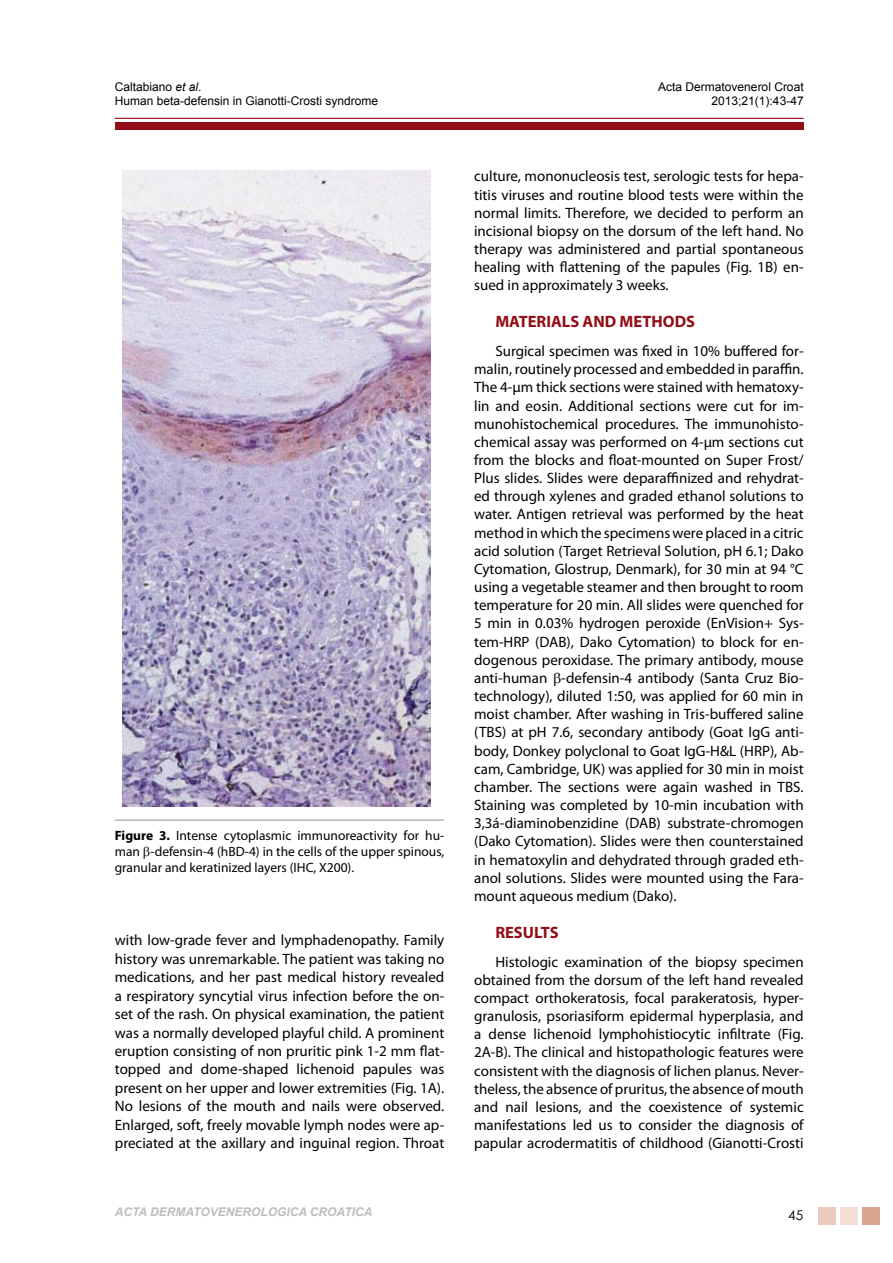
<style>
.page{position:relative;width:893px;height:1263px;background:#fff}
.page>*{position:absolute;margin:0;border:0;box-sizing:border-box;transform-origin:0 0}
.t1{font:700 16.5px "Myriad Pro";color:#930d17}
.t2{font:15px/18.1px "Myriad Pro";color:#000;text-align:justify}
.t3{font:13.5px/16.2px "Myriad Pro";color:#000;text-align:justify}
.t4{font:13.5px "Century Gothic";color:#000}
.t5{font:12px "Arial";color:#000}
.t6{font:italic 700 12px "Arial";color:#bcbdbe}
.s1{font-style:italic}
.s2{font-weight:700}
</style>
<div class="page">
<div style="left:115px;top:122px;width:689px;height:8px;background:#930d17"></div>
<hr style="left:115px;top:118px;width:689px;height:1px;background:#930d17">
<div style="left:818px;top:1207px;width:18px;height:18px;background:#eacbbe"></div>
<div style="left:840px;top:1207px;width:18px;height:18px;background:#f3dfd7"></div>
<div style="left:863px;top:1207px;width:17px;height:18px;background:#d9a591"></div>
<img style="left:122px;top:170px;width:308px;height:636px">
<hr style="left:115px;top:819px;width:329px;height:2px;background:#9c9d9f">
<p class="t5" style="left:115px;top:79px;width:88px">Caltabiano <span class="s1">et al</span>.</p>
<p class="t5" style="left:658px;top:79px;width:147px">Acta Dermatovenerol Croat</p>
<p class="t5" style="left:115px;top:93px;width:265px">Human beta-defensin in Gianotti-Crosti syndrome</p>
<p class="t5" style="left:712px;top:93px;width:94px">2013;21(1):43-47</p>
<p class="t3" style="left:115px;top:827px;width:331px"><span class="s2">Figure 3.</span> Intense cytoplasmic immunoreactivity for hu&shy;man -defensin-4 (hBD-4) in the cells of the upper spinous, granular and keratinized layers (IHC, X200).</p>
<p class="t2" style="left:115px;top:931px;width:331px">with low-grade fever and lymphadenopathy. Family history was unremarkable. The patient was taking no medications, and her past medical history revealed a respiratory syncytial virus infection before the on&shy;set of the rash. On physical examination, the patient was a normally developed playful child. A prominent eruption consisting of non pruritic pink 1-2 mm flat&shy;topped and dome-shaped lichenoid papules was present on her upper and lower extremities (Fig. 1A).<br>No lesions of the mouth and nails were observed.<br>Enlarged, soft, freely movable lymph nodes were ap&shy;preciated at the axillary and inguinal region. Throat</p>
<p class="t6" style="left:115px;top:1204px;width:259px">ACTA DERMATOVENEROLOGICA CROATICA</p>
<p class="t2" style="left:474px;top:167px;width:331px">culture, mononucleosis test, serologic tests for hepa&shy;titis viruses and routine blood tests were within the normal limits. Therefore, we decided to perform an incisional biopsy on the dorsum of the left hand. No therapy was administered and partial spontaneous healing with flattening of the papules (Fig. 1B) en&shy;sued in approximately 3 weeks.</p>
<p class="t1" style="left:495px;top:311px;width:201px">MATERIALS AND METHODS</p>
<p class="t2" style="left:474px;top:342px;width:331px;text-indent:21px">Surgical specimen was fixed in 10% buffered for&shy;malin, routinely processed and embedded in paraffin.<br>The 4-μm thick sections were stained with hematoxy&shy;lin and eosin. Additional sections were cut for im&shy;munohistochemical procedures. The immunohisto&shy;chemical assay was performed on 4-μm sections cut from the blocks and float-mounted on Super Frost/ Plus slides. Slides were deparaffinized and rehydrat&shy;ed through xylenes and graded ethanol solutions to water. Antigen retrieval was performed by the heat method in which the specimens were placed in a citric acid solution (Target Retrieval Solution, pH 6.1; Dako Cytomation, Glostrup, Denmark), for 30 min at 94 °C using a vegetable steamer and then brought to room temperature for 20 min. All slides were quenched for 5 min in 0.03% hydrogen peroxide (EnVision+ Sys&shy;tem-HRP (DAB), Dako Cytomation) to block for en&shy;dogenous peroxidase. The primary antibody, mouse anti-human -defensin-4 antibody (Santa Cruz Bio&shy;technology), diluted 1:50, was applied for 60 min in moist chamber. After washing in Tris-buffered saline (TBS) at pH 7.6, secondary antibody (Goat IgG anti&shy;body, Donkey polyclonal to Goat IgG-H&amp;L (HRP), Ab&shy;cam, Cambridge, UK) was applied for 30 min in moist chamber. The sections were again washed in TBS.<br>Staining was completed by 10-min incubation with 3,3á-diaminobenzidine (DAB) substrate-chromogen (Dako Cytomation). Slides were then counterstained in hematoxylin and dehydrated through graded eth&shy;anol solutions. Slides were mounted using the Fara&shy;mount aqueous medium (Dako).</p>
<p class="t1" style="left:495px;top:921px;width:65px">RESULTS</p>
<p class="t2" style="left:474px;top:952px;width:331px;text-indent:21px">Histologic examination of the biopsy specimen obtained from the dorsum of the left hand revealed compact orthokeratosis, focal parakeratosis, hyper&shy;granulosis, psoriasiform epidermal hyperplasia, and a dense lichenoid lymphohistiocytic infiltrate (Fig.<br>2A-B). The clinical and histopathologic features were consistent with the diagnosis of lichen planus. Never&shy;theless, the absence of pruritus, the absence of mouth and nail lesions, and the coexistence of systemic manifestations led us to consider the diagnosis of papular acrodermatitis of childhood (Gianotti-Crosti</p>
<p class="t4" style="left:788px;top:1206px;width:16px">45</p>
</div>
